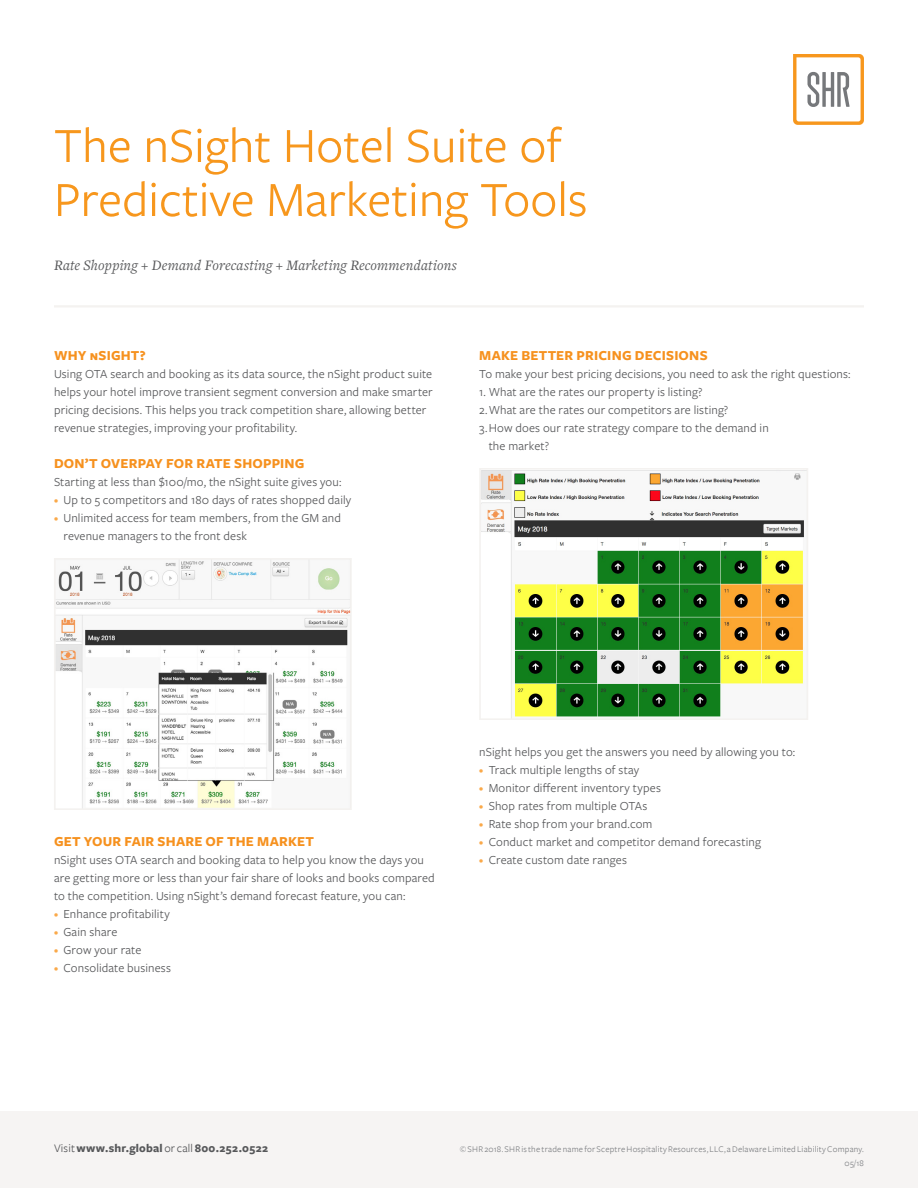
<style>
.page{position:relative;width:918px;height:1188px;background:#fff}
.page>*{position:absolute;margin:0;border:0;box-sizing:border-box;transform-origin:0 0}
.headline{font:51px/54px "Freight Sans Pro";color:#f7971d}
.Title_descriptor{font:italic 15px "Freight Text Pro";letter-spacing:.01em;color:#57585a}
.Subhead{font:700 14.25px "Freight Sans Pro";letter-spacing:.015em;color:#f6911e}
.copy{font:12.75px/18px "Freight Sans Pro";letter-spacing:.01em;color:#57585a}
.t1{font:700 12px "Freight Sans";letter-spacing:.025em;color:#57585a}
.t2{font:9px/13.5px "Freight Sans";letter-spacing:.025em;color:#808285;text-align:right}
.s1{font-size:9px;color:#faa94a}
.s2{font-weight:400}
</style>
<div class="page">
<div style="left:0;top:1111px;width:918px;height:77px;background:#f6f4f3"></div>
<svg style="left:793px;top:54px;width:71px;height:71px"></svg>
<hr style="left:54px;top:305px;width:810px;height:2px;background:#f4f2f0">
<img style="left:482px;top:471px;width:322px;height:246px">
<div style="left:479px;top:468px;width:329px;height:252px;border:2px solid #f4f2f0"></div>
<img style="left:57px;top:561px;width:292px;height:246px">
<div style="left:54px;top:558px;width:298px;height:252px;border:2px solid #f4f2f0"></div>
<p class="headline" style="left:54px;top:116px;width:535px">The nSight Hotel Suite of<br>Predictive Marketing Tools</p>
<p class="Title_descriptor" style="left:54px;top:255px;width:404px">Rate Shopping + Demand Forecasting + Marketing Recommendations</p>
<p class="Subhead" style="left:54px;top:346px;width:93px">WHY nSIGHT?</p>
<p class="copy" style="left:54px;top:364px;width:380px">Using OTA search and booking as its data source, the nSight product suite helps your hotel improve transient segment conversion and make smarter pricing decisions. This helps you track competition share, allowing better revenue strategies, improving your profitability.</p>
<p class="Subhead" style="left:54px;top:454px;width:252px">DON’T OVERPAY FOR RATE SHOPPING</p>
<p class="copy" style="left:54px;top:472px;width:289px">Starting at less than $100/mo, the nSight suite gives you:</p>
<p class="copy" style="left:54px;top:490px;width:299px"><span class="s1">•</span> Up to 5 competitors and 180 days of rates shopped daily</p>
<p class="copy" style="left:63px;top:508px;width:279px;text-indent:-9px"><span class="s1">•</span> Unlimited access for team members, from the GM and revenue managers to the front desk</p>
<p class="Subhead" style="left:479px;top:346px;width:230px">MAKE BETTER PRICING DECISIONS</p>
<p class="copy" style="left:479px;top:364px;width:373px">To make your best pricing decisions, you need to ask the right questions:</p>
<p class="copy" style="left:479px;top:382px;width:225px">1. What are the rates our property is listing?</p>
<p class="copy" style="left:479px;top:400px;width:251px">2.What are the rates our competitors are listing?</p>
<p class="copy" style="left:489px;top:418px;width:282px;text-indent:-9px">3.How does our rate strategy compare to the demand in the market?</p>
<p class="Subhead" style="left:54px;top:832px;width:261px">GET YOUR FAIR SHARE OF THE MARKET</p>
<p class="copy" style="left:54px;top:850px;width:382px">nSight uses OTA search and booking data to help you know the days you are getting more or less than your fair share of looks and books compared to the competition. Using nSight’s demand forecast feature, you can:</p>
<p class="copy" style="left:54px;top:904px;width:117px"><span class="s1">•</span> Enhance profitability</p>
<p class="copy" style="left:54px;top:922px;width:65px"><span class="s1">•</span> Gain share</p>
<p class="copy" style="left:54px;top:940px;width:89px"><span class="s1">•</span> Grow your rate</p>
<p class="copy" style="left:54px;top:958px;width:118px"><span class="s1">•</span> Consolidate business</p>
<p class="copy" style="left:479px;top:742px;width:318px">nSight helps you get the answers you need by allowing you to:</p>
<p class="copy" style="left:479px;top:760px;width:162px"><span class="s1">•</span> Track multiple lengths of stay</p>
<p class="copy" style="left:479px;top:778px;width:183px"><span class="s1">•</span> Monitor different inventory types</p>
<p class="copy" style="left:479px;top:796px;width:170px"><span class="s1">•</span> Shop rates from multiple OTAs</p>
<p class="copy" style="left:479px;top:814px;width:175px"><span class="s1">•</span> Rate shop from your brand.com</p>
<p class="copy" style="left:479px;top:832px;width:283px"><span class="s1">•</span> Conduct market and competitor demand forecasting</p>
<p class="copy" style="left:479px;top:850px;width:149px"><span class="s1">•</span> Create custom date ranges</p>
<p class="t1" style="left:54px;top:1142px;width:216px"><span class="s2">Visit</span> www.shr.global <span class="s2">or call</span> 800.252.0522</p>
<p class="t2" style="left:460px;top:1143px;width:406px">© SHR 2018. SHR is the trade name for Sceptre Hospitality Resources, LLC, a Delaware Limited Liability Company.<br>05/18</p>
</div>
